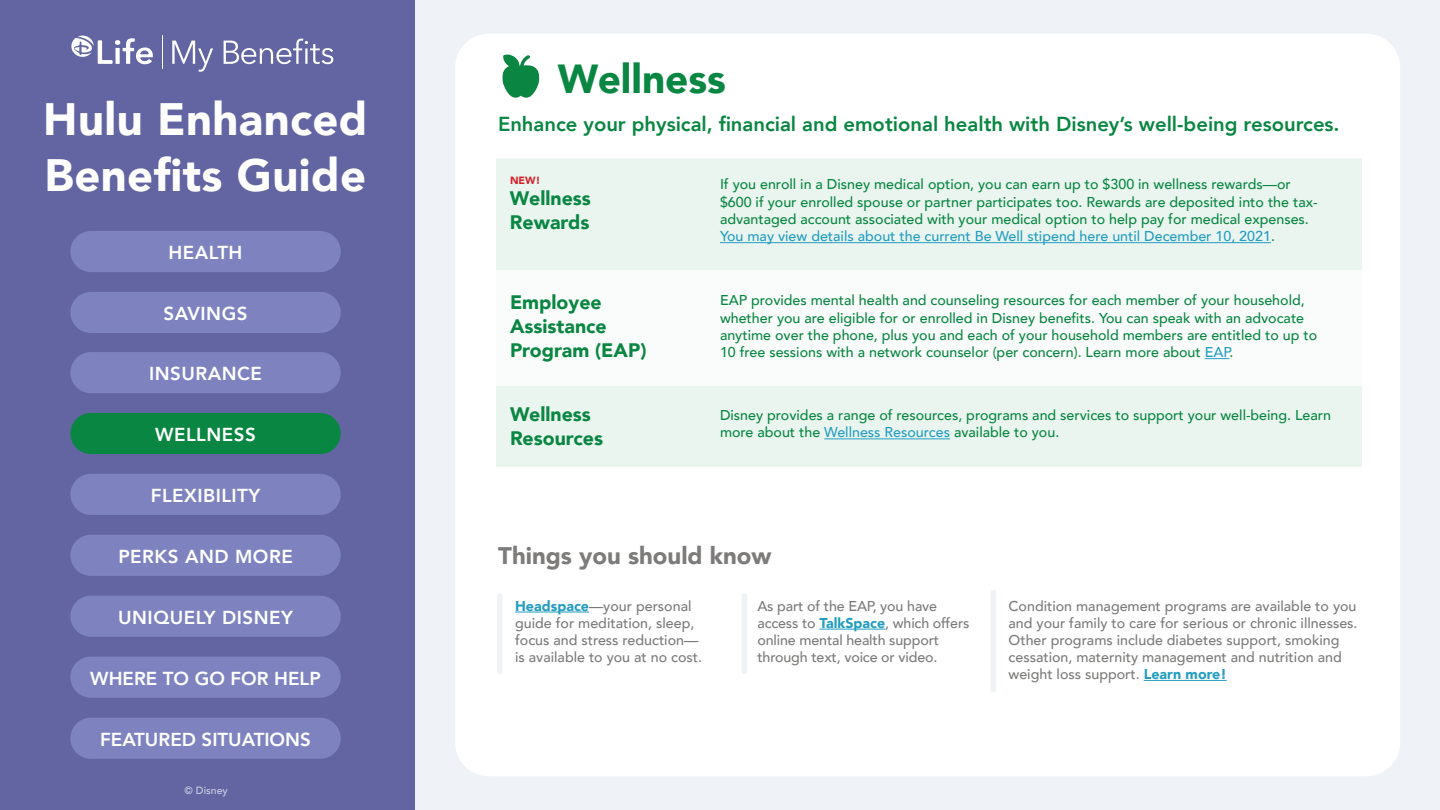
<style>
.page{position:relative;width:1440px;height:810px;background:#eff3f7}
.page>*{position:absolute;margin:0;border:0;box-sizing:border-box;transform-origin:0 0}
.t1{font:900 45.3px/55.9px "Avenir";letter-spacing:.01em;color:#fff}
.t2{font:900 40.5px "Avenir";color:#098642}
.t3{font:900 24px "Avenir";color:#7c7b7a}
.t4{font:800 20.25px "Avenir";color:#098642}
.t5{font:900 19.5px/24px "Avenir";color:#098642}
.t6{font:800 18.75px "Avenir";letter-spacing:.025em;color:#fff}
.t7{font:800 18.75px "Avenir";color:#fff}
.t8{font:500 14.25px/17.2px "Avenir";color:#098642}
.t9{font:500 14.25px/17.1px "Avenir";color:#7c7b7a}
.t10{font:500 10.5px "Avenir";color:#eff3f7}
.t11{font:900 10.5px "Avenir";color:#d2232a}
.s1{color:#239dc0}
.s2{font-weight:900;color:#239dc0}
</style>
<div class="page">
<div style="left:0;top:0;width:415px;height:810px;background:#6265a2"></div>
<div style="left:455px;top:34px;width:945px;height:742px;background:#fff;border-radius:34px"></div>
<hr style="left:162px;top:35px;width:1px;height:34px;background:#fff">
<svg style="left:71px;top:36px;width:82px;height:28px"></svg>
<svg style="left:172px;top:41px;width:41px;height:31px"></svg>
<svg style="left:224px;top:39px;width:109px;height:25px"></svg>
<div style="left:497px;top:159px;width:865px;height:308px;background:#fafcfb"></div>
<div style="left:497px;top:159px;width:865px;height:111px;background:#ebf5f0"></div>
<div style="left:497px;top:386px;width:865px;height:81px;background:#ebf5f0"></div>
<hr style="left:720px;top:242px;width:551px;height:1px;background:#239dc0">
<svg style="left:1205px;top:358px;width:24px;height:1px"></svg>
<hr style="left:824px;top:438px;width:126px;height:1px;background:#239dc0">
<div style="left:497px;top:593px;width:6px;height:81px;background:#eff3f7;border-radius:3px"></div>
<div style="left:742px;top:593px;width:5px;height:81px;background:#eff3f7;border-radius:3px"></div>
<hr style="left:515px;top:612px;width:74px;height:1px;background:#239dc0">
<hr style="left:819px;top:629px;width:66px;height:1px;background:#239dc0">
<hr style="left:1144px;top:680px;width:83px;height:1px;background:#239dc0">
<div style="left:991px;top:590px;width:5px;height:103px;background:#eff3f7;border-radius:3px"></div>
<svg style="left:502px;top:54px;width:38px;height:44px"></svg>
<div style="left:70px;top:231px;width:271px;height:41px;background:#7e83bf;border-radius:21px"></div>
<div style="left:70px;top:413px;width:271px;height:41px;background:#098642;border-radius:21px"></div>
<div style="left:70px;top:292px;width:271px;height:41px;background:#7e83bf;border-radius:21px"></div>
<div style="left:70px;top:474px;width:271px;height:41px;background:#7e83bf;border-radius:21px"></div>
<div style="left:70px;top:596px;width:271px;height:41px;background:#7e83bf;border-radius:21px"></div>
<div style="left:70px;top:352px;width:271px;height:41px;background:#7e83bf;border-radius:21px"></div>
<div style="left:70px;top:535px;width:271px;height:41px;background:#7e83bf;border-radius:21px"></div>
<div style="left:70px;top:657px;width:271px;height:41px;background:#7e83bf;border-radius:21px"></div>
<div style="left:70px;top:718px;width:271px;height:41px;background:#7e83bf;border-radius:21px"></div>
<h1 class="t1" style="left:43px;top:90px;width:326px">Hulu Enhanced<br>Benefits Guide</h1>
<h3 class="t6" style="left:169px;top:238px;width:75px">HEALTH</h3>
<h3 class="t6" style="left:164px;top:299px;width:85px">SAVINGS</h3>
<h3 class="t6" style="left:149px;top:359px;width:114px">INSURANCE</h3>
<h3 class="t6" style="left:155px;top:420px;width:102px">WELLNESS</h3>
<h3 class="t6" style="left:151px;top:481px;width:111px">FLEXIBILITY</h3>
<h3 class="t6" style="left:118px;top:542px;width:176px">PERKS AND MORE</h3>
<h3 class="t6" style="left:118px;top:603px;width:176px">UNIQUELY DISNEY</h3>
<h3 class="t7" style="left:90px;top:664px;width:232px">WHERE TO GO FOR HELP</h3>
<h3 class="t7" style="left:100px;top:725px;width:212px">FEATURED SITUATIONS</h3>
<p class="t10" style="left:185px;top:781px;width:45px">© Disney</p>
<h2 class="t2" style="left:558px;top:44px;width:170px">Wellness</h2>
<h3 class="t4" style="left:498px;top:108px;width:843px">Enhance your physical, financial and emotional health with Disney’s well-being resources.</h3>
<p class="t11" style="left:510px;top:171px;width:32px">NEW!</p>
<h3 class="t5" style="left:510px;top:185px;width:82px">Wellness<br>Rewards</h3>
<h3 class="t5" style="left:510px;top:290px;width:138px">Employee<br>Assistance<br>Program (EAP)</h3>
<h3 class="t5" style="left:510px;top:402px;width:95px">Wellness<br>Resources</h3>
<p class="t8" style="left:720px;top:175px;width:599px">If you enroll in a Disney medical option, you can earn up to $300 in wellness rewards—or $600 if your enrolled spouse or partner participates too. Rewards are deposited into the tax&shy;advantaged account associated with your medical option to help pay for medical expenses.<br><span class="s1">You may view details about the current Be Well stipend here until December 10, 2021</span>.</p>
<p class="t8" style="left:720px;top:291px;width:599px">EAP provides mental health and counseling resources for each member of your household, whether you are eligible for or enrolled in Disney benefits. You can speak with an advocate anytime over the phone, plus you and each of your household members are entitled to up to 10 free sessions with a network counselor (per concern). Learn more about <span class="s1">EAP</span>.</p>
<p class="t8" style="left:720px;top:406px;width:613px">Disney provides a range of resources, programs and services to support your well-being. Learn more about the <span class="s1">Wellness Resources</span> available to you.</p>
<h3 class="t3" style="left:498px;top:535px;width:275px">Things you should know</h3>
<p class="t9" style="left:515px;top:596px;width:188px"><span class="s2">Headspace</span>—your personal guide for meditation, sleep, focus and stress reduction— is available to you at no cost.</p>
<p class="t9" style="left:757px;top:596px;width:214px">As part of the EAP, you have access to <span class="s2">TalkSpace</span>, which offers online mental health support through text, voice or video.</p>
<p class="t9" style="left:1009px;top:596px;width:350px">Condition management programs are available to you and your family to care for serious or chronic illnesses.<br>Other programs include diabetes support, smoking cessation, maternity management and nutrition and weight loss support. <span class="s2">Learn more!</span></p>
</div>
